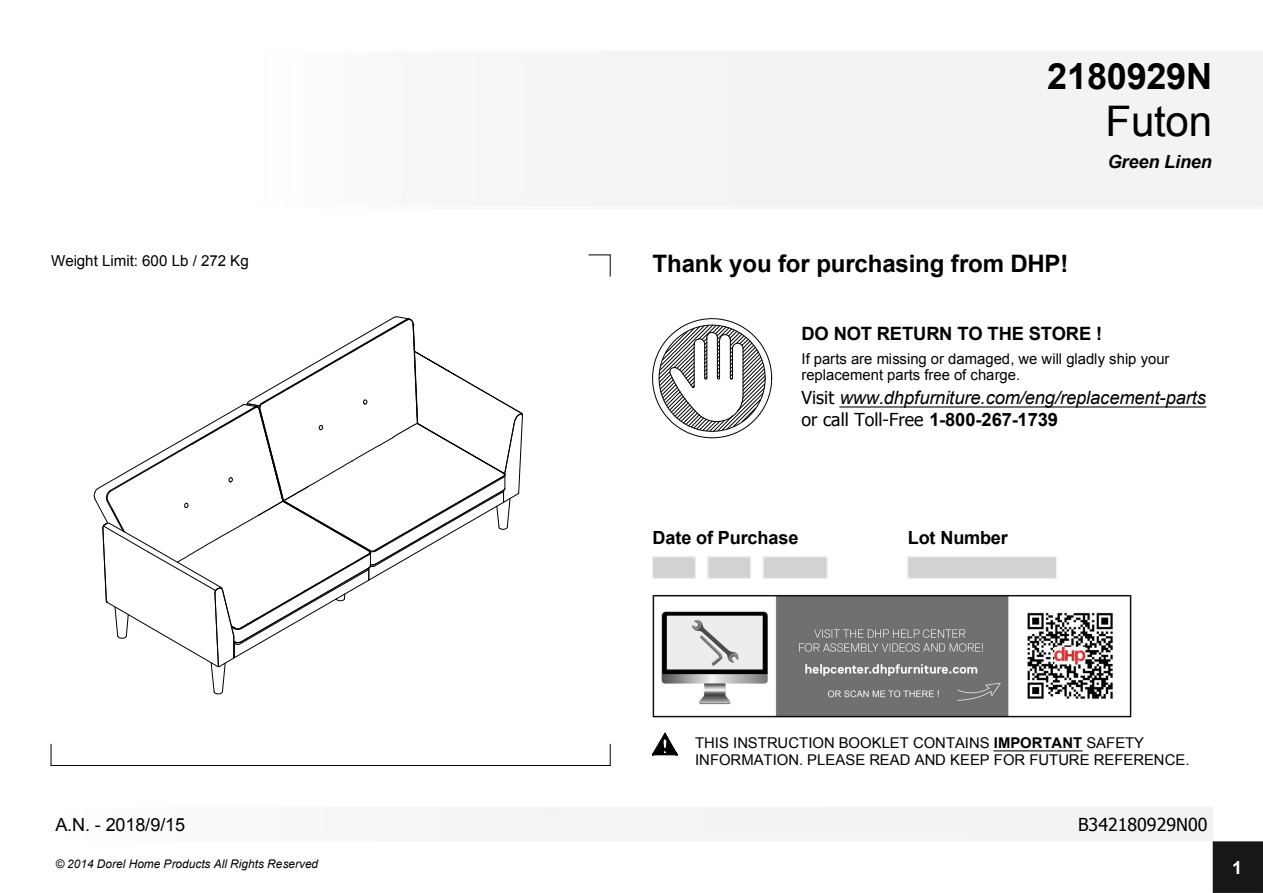
<style>
.page{position:relative;width:1263px;height:893px;background:#fff}
.page>*{position:absolute;margin:0;border:0;box-sizing:border-box;transform-origin:0 0}
.t1{font:42.15px "Arial";letter-spacing:-.005em;color:#000}
.t2{font:700 36.15px "Arial";letter-spacing:-.01em;color:#000}
.t3{font:700 24px "Arial";letter-spacing:-.005em;color:#000}
.t4{font:italic 18.3px "Arial";letter-spacing:-.01em;color:#000}
.t5{font:700 18.3px "Arial";letter-spacing:-.015em;color:#000}
.t6{font:700 18.15px "Arial";letter-spacing:-.005em;color:#000}
.t7{font:18.15px "Arial";letter-spacing:-.005em;color:#000}
.t8{font:italic 700 18.15px "Arial";letter-spacing:-.005em;color:#000}
.t9{font:700 18.15px "Arial";color:#fff}
.t10{font:17.85px "Tahoma";color:#000}
.t11{font:15.15px "Arial";color:#000}
.t12{font:14.85px/16.8px "Arial";letter-spacing:.005em;color:#000}
.t13{font:italic 11.85px "Arial";letter-spacing:.005em;color:#000}
.s1{font-family:"Tahoma";font-style:normal;font-size:17.85px}
.s2{font-family:"Arial";font-weight:700;font-size:18.3px}
.s3{font-weight:700}
</style>
<div class="page">
<img style="left:327px;top:807px;width:936px;height:85px">
<img style="left:652px;top:594px;width:479px;height:123px">
<svg style="left:652px;top:558px;width:44px;height:21px"></svg>
<svg style="left:707px;top:556px;width:44px;height:23px"></svg>
<svg style="left:762px;top:557px;width:66px;height:22px"></svg>
<div style="left:907px;top:558px;width:150px;height:21px;background:#d2d2d2"></div>
<svg style="left:652px;top:685px;width:58px;height:71px"></svg>
<div style="left:907px;top:556px;width:150px;height:22px;border:1px solid #f2f2f2"></div>
<div style="left:763px;top:556px;width:64px;height:22px;border:1px solid #f2f2f2"></div>
<div style="left:708px;top:556px;width:43px;height:22px;border:1px solid #f2f2f2"></div>
<div style="left:652px;top:556px;width:44px;height:22px;border:1px solid #f2f2f2"></div>
<svg style="left:610px;top:744px;width:1px;height:21px"></svg>
<svg style="left:51px;top:744px;width:1px;height:21px"></svg>
<svg style="left:658px;top:324px;width:108px;height:111px"></svg>
<hr style="left:743px;top:348px;width:1px;height:47px;background:#000">
<hr style="left:51px;top:765px;width:559px;height:1px;background:#000">
<svg style="left:589px;top:254px;width:22px;height:22px"></svg>
<hr style="left:840px;top:406px;width:366px;height:1px;background:#000">
<hr style="left:994px;top:750px;width:88px;height:1px;background:#000">
<svg style="left:93px;top:316px;width:430px;height:378px"></svg>
<p class="t2" style="left:1047px;top:63px;width:166px">2180929N</p>
<p class="t1" style="left:1106px;top:105px;width:108px">Futon</p>
<p class="t8" style="left:1108px;top:155px;width:106px">Green Linen</p>
<p class="t11" style="left:51px;top:255px;width:199px">Weight Limit: 600 Lb / 272 Kg</p>
<p class="t3" style="left:653px;top:255px;width:417px">Thank you for purchasing from DHP!</p>
<p class="t5" style="left:802px;top:327px;width:302px">DO NOT RETURN TO THE STORE !</p>
<p class="t12" style="left:802px;top:351px;width:369px">If parts are missing or damaged, we will gladly ship your replacement parts free of charge.</p>
<p class="t4" style="left:802px;top:391px;width:406px"><span class="s1">Visit</span> www.dhpfurniture.com/eng/replacement-parts</p>
<p class="t10" style="left:802px;top:412px;width:258px">or call Toll-Free <span class="s2">1-800-267-1739</span></p>
<p class="t6" style="left:653px;top:531px;width:147px">Date of Purchase</p>
<p class="t6" style="left:908px;top:531px;width:102px">Lot Number</p>
<p class="t12" style="left:695px;top:736px;width:496px">THIS INSTRUCTION BOOKLET CONTAINS <span class="s3">IMPORTANT</span> SAFETY<br>INFORMATION. PLEASE READ AND KEEP FOR FUTURE REFERENCE.</p>
<p class="t7" style="left:55px;top:818px;width:131px">A.N. - 2018/9/15</p>
<p class="t10" style="left:1078px;top:817px;width:131px">B342180929N00</p>
<p class="t13" style="left:67px;top:858px;width:252px">2014 Dorel Home Products All Rights Reserved</p>
<p class="t9" style="left:1232px;top:860px;width:12px">1</p>
</div>
